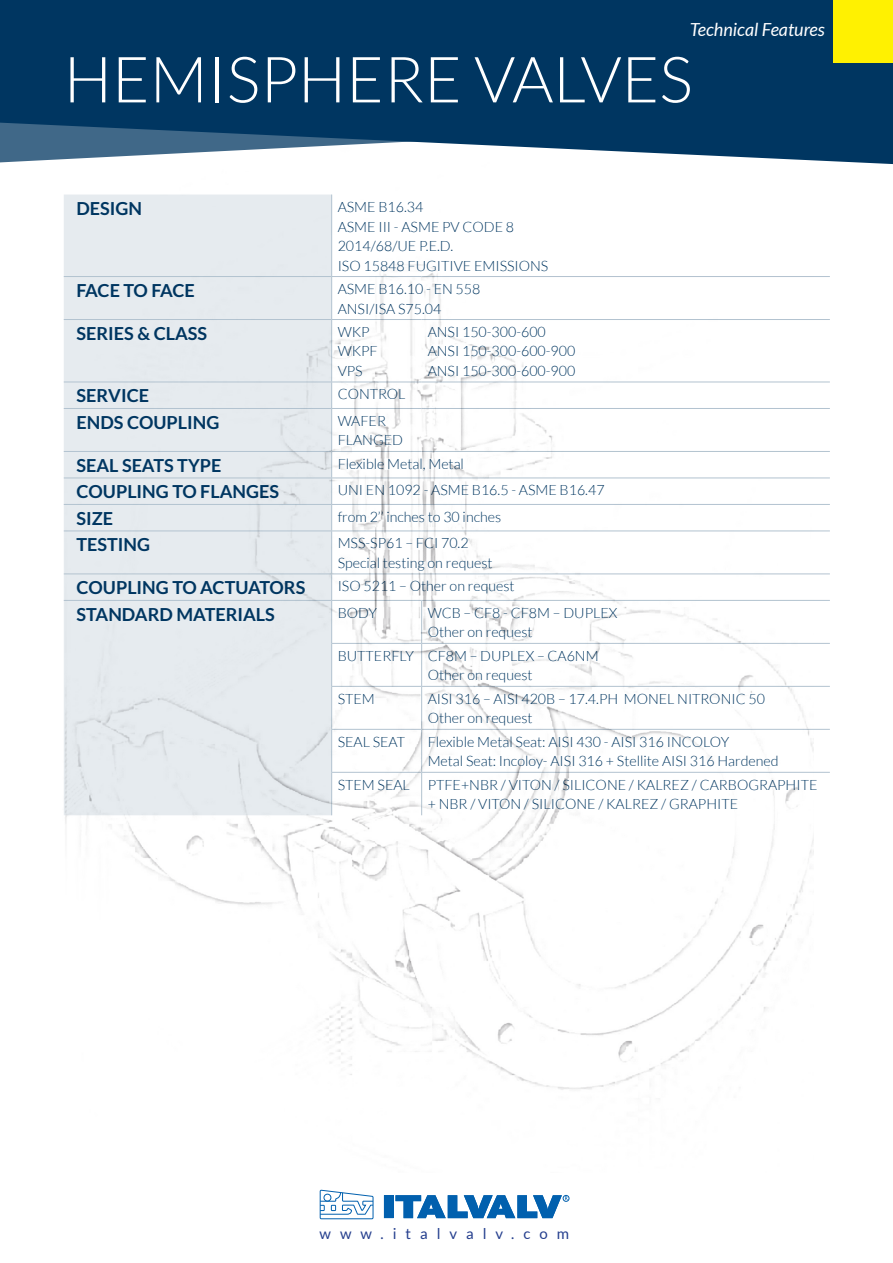
<style>
.page{position:relative;width:893px;height:1263px;background:#fff}
.page>*{position:absolute;margin:0;border:0;box-sizing:border-box;transform-origin:0 0}
.t1{font:300 63.75px "Lato";color:#fff}
.t2{font:700 18px "Lato";color:#003661}
.t3{font:italic 18px "Lato";color:#fff}
.t4{font:700 18px "Lato";letter-spacing:-.025em;color:#003661}
.t5{font:15px "Lato";letter-spacing:.6em;color:#253f8e}
.t6{font:300 14.25px/19.5px "Lato";color:#003661}
</style>
<div class="page">
<img style="left:63px;top:194px;width:751px;height:896px">
<svg style="left:0;top:0;width:893px;height:164px;background:#16476e"></svg>
<svg style="left:319px;top:1189px;width:55px;height:30px"></svg>
<div style="left:563px;top:1195px;width:6px;height:7px;border:1px solid #0160ae;border-radius:50%"></div>
<svg style="left:384px;top:1195px;width:184px;height:23px"></svg>
<div style="left:64px;top:195px;width:267px;height:620px;background:#e6ebef"></div>
<hr style="left:331px;top:195px;width:1px;height:81px;background:#b3c3d0">
<hr style="left:64px;top:276px;width:268px;height:1px;background:#b3c3d0">
<hr style="left:332px;top:276px;width:90px;height:1px;background:#b3c3d0">
<hr style="left:331px;top:277px;width:1px;height:42px;background:#b3c3d0">
<hr style="left:422px;top:276px;width:408px;height:1px;background:#b3c3d0">
<hr style="left:64px;top:319px;width:268px;height:1px;background:#b3c3d0">
<hr style="left:332px;top:319px;width:90px;height:1px;background:#b3c3d0">
<hr style="left:331px;top:320px;width:1px;height:62px;background:#b3c3d0">
<hr style="left:422px;top:319px;width:408px;height:1px;background:#b3c3d0">
<hr style="left:64px;top:382px;width:268px;height:1px;background:#b3c3d0">
<hr style="left:332px;top:382px;width:90px;height:1px;background:#b3c3d0">
<svg style="left:331px;top:382px;width:1px;height:26px"></svg>
<hr style="left:422px;top:382px;width:408px;height:1px;background:#b3c3d0">
<hr style="left:64px;top:408px;width:268px;height:1px;background:#b3c3d0">
<hr style="left:332px;top:408px;width:90px;height:1px;background:#b3c3d0">
<hr style="left:331px;top:409px;width:1px;height:42px;background:#b3c3d0">
<hr style="left:422px;top:408px;width:408px;height:1px;background:#b3c3d0">
<hr style="left:64px;top:451px;width:268px;height:1px;background:#b3c3d0">
<hr style="left:332px;top:451px;width:90px;height:1px;background:#b3c3d0">
<hr style="left:422px;top:451px;width:408px;height:1px;background:#b3c3d0">
<hr style="left:64px;top:478px;width:268px;height:1px;background:#b3c3d0">
<hr style="left:332px;top:478px;width:90px;height:1px;background:#b3c3d0">
<hr style="left:422px;top:478px;width:408px;height:1px;background:#b3c3d0">
<hr style="left:64px;top:504px;width:268px;height:1px;background:#b3c3d0">
<hr style="left:332px;top:504px;width:90px;height:1px;background:#b3c3d0">
<svg style="left:331px;top:452px;width:1px;height:78px"></svg>
<hr style="left:422px;top:504px;width:408px;height:1px;background:#b3c3d0">
<hr style="left:64px;top:530px;width:268px;height:1px;background:#b3c3d0">
<hr style="left:332px;top:530px;width:90px;height:1px;background:#b3c3d0">
<hr style="left:331px;top:531px;width:1px;height:42px;background:#b3c3d0">
<hr style="left:422px;top:530px;width:408px;height:1px;background:#b3c3d0">
<hr style="left:64px;top:573px;width:268px;height:1px;background:#b3c3d0">
<hr style="left:332px;top:573px;width:90px;height:1px;background:#b3c3d0">
<svg style="left:331px;top:574px;width:1px;height:26px"></svg>
<hr style="left:422px;top:573px;width:408px;height:1px;background:#b3c3d0">
<hr style="left:64px;top:600px;width:268px;height:1px;background:#b3c3d0">
<hr style="left:332px;top:600px;width:90px;height:1px;background:#b3c3d0">
<hr style="left:331px;top:601px;width:1px;height:42px;background:#b3c3d0">
<hr style="left:422px;top:600px;width:408px;height:1px;background:#b3c3d0">
<hr style="left:421px;top:601px;width:1px;height:42px;background:#b3c3d0">
<hr style="left:331px;top:643px;width:91px;height:1px;background:#b3c3d0">
<hr style="left:331px;top:644px;width:1px;height:42px;background:#b3c3d0">
<hr style="left:422px;top:643px;width:408px;height:1px;background:#b3c3d0">
<hr style="left:421px;top:644px;width:1px;height:42px;background:#b3c3d0">
<hr style="left:331px;top:686px;width:91px;height:1px;background:#b3c3d0">
<hr style="left:331px;top:687px;width:1px;height:42px;background:#b3c3d0">
<hr style="left:422px;top:686px;width:408px;height:1px;background:#b3c3d0">
<hr style="left:421px;top:687px;width:1px;height:42px;background:#b3c3d0">
<hr style="left:331px;top:729px;width:91px;height:1px;background:#b3c3d0">
<hr style="left:331px;top:730px;width:1px;height:42px;background:#b3c3d0">
<hr style="left:422px;top:729px;width:408px;height:1px;background:#b3c3d0">
<hr style="left:421px;top:730px;width:1px;height:42px;background:#b3c3d0">
<hr style="left:331px;top:772px;width:91px;height:1px;background:#b3c3d0">
<hr style="left:331px;top:773px;width:1px;height:42px;background:#b3c3d0">
<hr style="left:422px;top:772px;width:408px;height:1px;background:#b3c3d0">
<hr style="left:421px;top:773px;width:1px;height:42px;background:#b3c3d0">
<div style="left:833px;top:0;width:60px;height:63px;background:#fff101"></div>
<p class="t3" style="left:690px;top:19px;width:137px">Technical Features</p>
<p class="t1" style="left:64px;top:45px;width:630px">HEMISPHERE VALVES</p>
<p class="t2" style="left:77px;top:198px;width:67px">DESIGN</p>
<p class="t6" style="left:338px;top:197px;width:212px">ASME B16.34<br>ASME III - ASME PV CODE 8<br>2014/68/UE P.E.D.<br>ISO 15848 FUGITIVE EMISSIONS</p>
<p class="t4" style="left:77px;top:280px;width:120px">FACE TO FACE</p>
<p class="t6" style="left:338px;top:279px;width:144px">ASME B16.10 - EN 558<br>ANSI/ISA S75.04</p>
<p class="t2" style="left:77px;top:323px;width:132px">SERIES &amp; CLASS</p>
<p class="t6" style="left:338px;top:322px;width:42px">WKP<br>WKPF<br>VPS</p>
<p class="t6" style="left:428px;top:322px;width:149px">ANSI 150-300-600<br>ANSI 150-300-600-900<br>ANSI 150-300-600-900</p>
<p class="t2" style="left:77px;top:386px;width:74px">SERVICE</p>
<p class="t6" style="left:338px;top:385px;width:69px">CONTROL</p>
<p class="t2" style="left:77px;top:412px;width:144px">ENDS COUPLING</p>
<p class="t6" style="left:338px;top:411px;width:67px">WAFER<br>FLANGED</p>
<p class="t2" style="left:77px;top:455px;width:146px">SEAL SEATS TYPE</p>
<p class="t6" style="left:338px;top:454px;width:128px">Flexible Metal, Metal</p>
<p class="t2" style="left:77px;top:482px;width:204px">COUPLING TO FLANGES</p>
<p class="t6" style="left:338px;top:481px;width:268px">UNI EN 1092 - ASME B16.5 - ASME B16.47</p>
<p class="t2" style="left:77px;top:508px;width:38px">SIZE</p>
<p class="t6" style="left:338px;top:507px;width:165px">from 2’’ inches to 30 inches</p>
<p class="t2" style="left:77px;top:534px;width:75px">TESTING</p>
<p class="t6" style="left:338px;top:534px;width:156px">MSS-SP61 – FCI 70.2<br>Special testing on request</p>
<p class="t2" style="left:77px;top:577px;width:230px">COUPLING TO ACTUATORS</p>
<p class="t6" style="left:338px;top:577px;width:179px">ISO 5211 – Other on request</p>
<p class="t2" style="left:77px;top:604px;width:200px">STANDARD MATERIALS</p>
<p class="t6" style="left:338px;top:603px;width:41px">BODY</p>
<p class="t6" style="left:428px;top:603px;width:191px">WCB – CF8 - CF8M – DUPLEX<br>Other on request</p>
<p class="t6" style="left:428px;top:646px;width:172px;text-indent:-90px">BUTTERFLY CF8M – DUPLEX – CA6NM<br>Other on request</p>
<p class="t6" style="left:338px;top:689px;width:39px">STEM</p>
<p class="t6" style="left:428px;top:689px;width:339px">AISI 316 – AISI 420B – 17.4.PH MONEL NITRONIC 50<br>Other on request</p>
<p class="t6" style="left:338px;top:732px;width:69px">SEAL SEAT</p>
<p class="t6" style="left:428px;top:732px;width:352px">Flexible Metal Seat: AISI 430 - AISI 316 INCOLOY<br>Metal Seat: Incoloy- AISI 316 + Stellite AISI 316 Hardened</p>
<p class="t6" style="left:428px;top:775px;width:391px;text-indent:-90px">STEM SEAL PTFE+NBR / VITON / SILICONE / KALREZ / CARBOGRAPHITE + NBR / VITON / SILICONE / KALREZ / GRAPHITE</p>
<p class="t5" style="left:320px;top:1225px;width:251px">www.italvalv.com</p>
</div>
